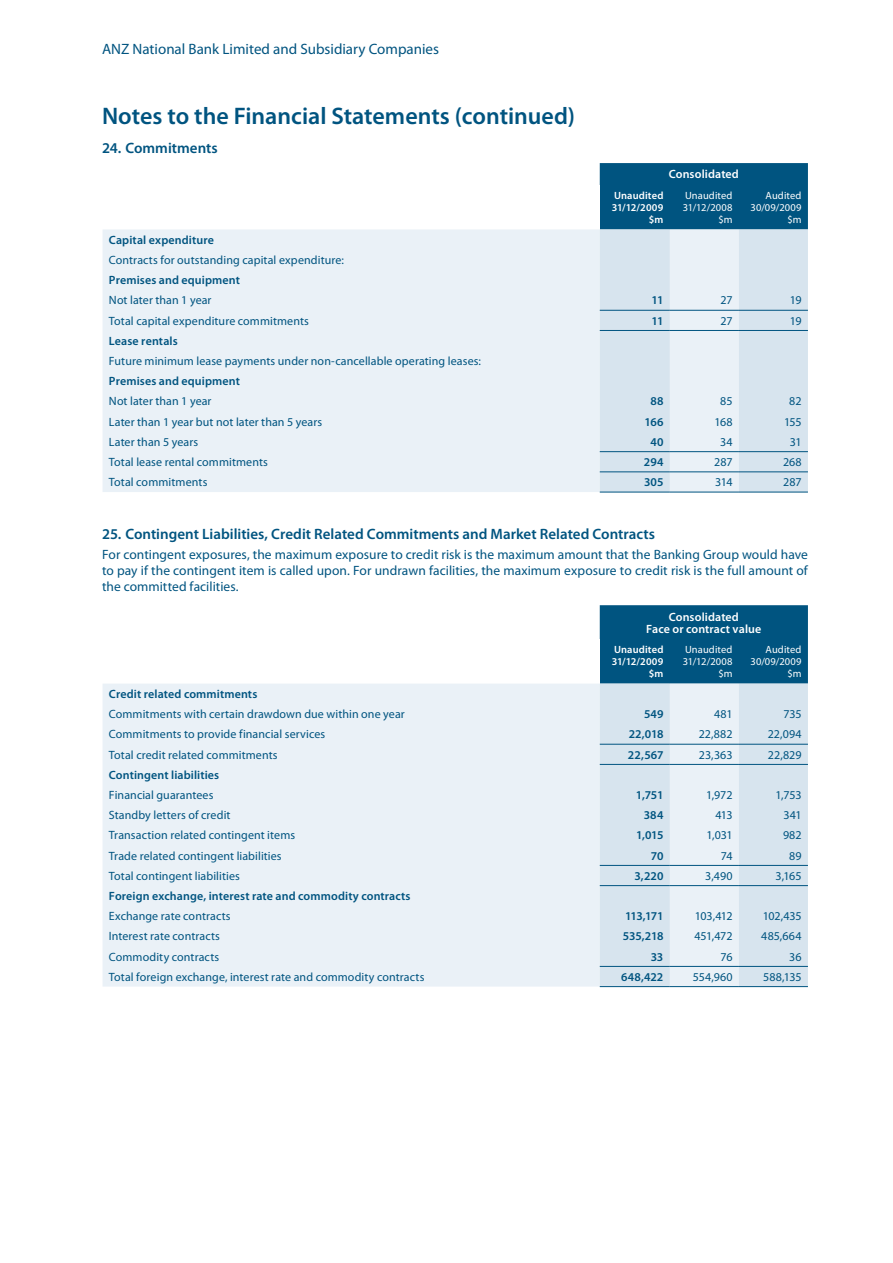
<style>
.page{position:relative;width:893px;height:1263px;background:#fff}
.page>*{position:absolute;margin:0;border:0;box-sizing:border-box;transform-origin:0 0}
.t1{font:600 24px "Myriad Pro";color:#005480}
.t2{font:600 15px "Myriad Pro";color:#005480}
.t3{font:15px "Myriad Pro";color:#005480}
.t4{font:13.5px/15.8px "Myriad Pro";letter-spacing:.005em;color:#005480;text-align:justify}
.t5{font:12px "Myriad Pro";letter-spacing:.005em;color:#005480}
.t6{font:600 12px "Myriad Pro";letter-spacing:.01em;color:#005480}
.t7{font:600 12px/12px "Myriad Pro";letter-spacing:.01em;color:#fff;text-align:center}
.t8{font:10.5px/12px "Myriad Pro";letter-spacing:.015em;color:#fff;text-align:right}
.t9{font:600 10.5px/12px "Myriad Pro";letter-spacing:.015em;color:#fff;text-align:right}
</style>
<div class="page">
<div style="left:600px;top:163px;width:208px;height:66px;background:#005480"></div>
<div style="left:103px;top:229px;width:497px;height:263px;background:#eaf1f7"></div>
<svg style="left:600px;top:229px;width:208px;height:263px;background:#dbe7f0"></svg>
<hr style="left:600px;top:451px;width:70px;height:1px;background:#005480">
<hr style="left:670px;top:451px;width:69px;height:1px;background:#005480">
<hr style="left:739px;top:451px;width:69px;height:1px;background:#005480">
<hr style="left:600px;top:471px;width:70px;height:1px;background:#005480">
<hr style="left:670px;top:471px;width:69px;height:1px;background:#005480">
<hr style="left:739px;top:471px;width:69px;height:1px;background:#005480">
<hr style="left:600px;top:492px;width:70px;height:1px;background:#005480">
<hr style="left:670px;top:492px;width:69px;height:1px;background:#005480">
<hr style="left:739px;top:492px;width:69px;height:1px;background:#005480">
<hr style="left:600px;top:310px;width:70px;height:1px;background:#005480">
<hr style="left:670px;top:310px;width:69px;height:1px;background:#005480">
<hr style="left:739px;top:310px;width:69px;height:1px;background:#005480">
<hr style="left:600px;top:330px;width:70px;height:1px;background:#005480">
<hr style="left:670px;top:330px;width:69px;height:1px;background:#005480">
<hr style="left:739px;top:330px;width:69px;height:1px;background:#005480">
<div style="left:600px;top:605px;width:208px;height:79px;background:#005480"></div>
<div style="left:103px;top:684px;width:497px;height:302px;background:#eaf1f7"></div>
<svg style="left:600px;top:684px;width:208px;height:302px;background:#dce7f0"></svg>
<hr style="left:600px;top:744px;width:70px;height:1px;background:#005480">
<hr style="left:670px;top:744px;width:69px;height:1px;background:#005480">
<hr style="left:739px;top:744px;width:69px;height:1px;background:#005480">
<hr style="left:600px;top:764px;width:70px;height:1px;background:#005480">
<hr style="left:670px;top:764px;width:69px;height:1px;background:#005480">
<hr style="left:739px;top:764px;width:69px;height:1px;background:#005480">
<hr style="left:600px;top:865px;width:70px;height:1px;background:#005480">
<hr style="left:670px;top:865px;width:69px;height:1px;background:#005480">
<hr style="left:739px;top:865px;width:69px;height:1px;background:#005480">
<hr style="left:600px;top:885px;width:70px;height:1px;background:#005480">
<hr style="left:670px;top:885px;width:69px;height:1px;background:#005480">
<hr style="left:739px;top:885px;width:69px;height:1px;background:#005480">
<hr style="left:600px;top:966px;width:70px;height:1px;background:#005480">
<hr style="left:670px;top:966px;width:69px;height:1px;background:#005480">
<hr style="left:739px;top:966px;width:69px;height:1px;background:#005480">
<hr style="left:600px;top:986px;width:70px;height:1px;background:#005480">
<hr style="left:670px;top:986px;width:69px;height:1px;background:#005480">
<hr style="left:739px;top:986px;width:69px;height:1px;background:#005480">
<p class="t3" style="left:102px;top:39px;width:338px">ANZ National Bank Limited and Subsidiary Companies</p>
<h1 class="t1" style="left:102px;top:101px;width:475px">Notes to the Financial Statements (continued)</h1>
<p class="t2" style="left:102px;top:138px;width:117px">24. Commitments</p>
<p class="t7" style="left:669px;top:168px;width:72px">Consolidated</p>
<p class="t9" style="left:612px;top:189px;width:53px">Unaudited<br>31/12/2009 $m</p>
<p class="t8" style="left:683px;top:189px;width:51px">Unaudited<br>31/12/2008 $m</p>
<p class="t8" style="left:751px;top:189px;width:52px">Audited<br>30/09/2009 $m</p>
<p class="t6" style="left:109px;top:232px;width:107px">Capital expenditure</p>
<p class="t5" style="left:109px;top:253px;width:236px">Contracts for outstanding capital expenditure:</p>
<p class="t6" style="left:109px;top:272px;width:133px">Premises and equipment</p>
<p class="t5" style="left:109px;top:293px;width:104px">Not later than 1 year</p>
<p class="t6" style="left:651px;top:293px;width:13px">11</p>
<p class="t5" style="left:720px;top:293px;width:14px">27</p>
<p class="t5" style="left:790px;top:293px;width:13px">19</p>
<p class="t5" style="left:109px;top:313px;width:202px">Total capital expenditure commitments</p>
<p class="t6" style="left:651px;top:313px;width:13px">11</p>
<p class="t5" style="left:720px;top:313px;width:14px">27</p>
<p class="t5" style="left:790px;top:313px;width:13px">19</p>
<p class="t6" style="left:109px;top:333px;width:70px">Lease rentals</p>
<p class="t5" style="left:109px;top:354px;width:374px">Future minimum lease payments under non-cancellable operating leases:</p>
<p class="t6" style="left:109px;top:373px;width:133px">Premises and equipment</p>
<p class="t5" style="left:109px;top:394px;width:104px">Not later than 1 year</p>
<p class="t6" style="left:650px;top:394px;width:15px">88</p>
<p class="t5" style="left:720px;top:394px;width:14px">85</p>
<p class="t5" style="left:789px;top:394px;width:14px">82</p>
<p class="t5" style="left:109px;top:414px;width:215px">Later than 1 year but not later than 5 years</p>
<p class="t6" style="left:644px;top:414px;width:21px">166</p>
<p class="t5" style="left:714px;top:414px;width:20px">168</p>
<p class="t5" style="left:784px;top:414px;width:19px">155</p>
<p class="t5" style="left:109px;top:434px;width:91px">Later than 5 years</p>
<p class="t6" style="left:650px;top:434px;width:15px">40</p>
<p class="t5" style="left:720px;top:434px;width:14px">34</p>
<p class="t5" style="left:790px;top:434px;width:13px">31</p>
<p class="t5" style="left:109px;top:454px;width:161px">Total lease rental commitments</p>
<p class="t6" style="left:644px;top:454px;width:21px">294</p>
<p class="t5" style="left:714px;top:454px;width:20px">287</p>
<p class="t5" style="left:783px;top:454px;width:20px">268</p>
<p class="t5" style="left:109px;top:475px;width:100px">Total commitments</p>
<p class="t6" style="left:644px;top:474px;width:21px">305</p>
<p class="t5" style="left:715px;top:475px;width:19px">314</p>
<p class="t5" style="left:783px;top:475px;width:20px">287</p>
<p class="t2" style="left:102px;top:525px;width:555px">25. Contingent Liabilities, Credit Related Commitments and Market Related Contracts</p>
<p class="t4" style="left:102px;top:547px;width:707px">For contingent exposures, the maximum exposure to credit risk is the maximum amount that the Banking Group would have to pay if the contingent item is called upon. For undrawn facilities, the maximum exposure to credit risk is the full amount of the committed facilities.</p>
<p class="t7" style="left:646px;top:610px;width:117px">Consolidated<br>Face or contract value</p>
<p class="t9" style="left:612px;top:643px;width:53px">Unaudited<br>31/12/2009 $m</p>
<p class="t8" style="left:683px;top:643px;width:51px">Unaudited<br>31/12/2008 $m</p>
<p class="t8" style="left:751px;top:643px;width:52px">Audited<br>30/09/2009 $m</p>
<p class="t6" style="left:109px;top:686px;width:150px">Credit related commitments</p>
<p class="t5" style="left:109px;top:707px;width:297px">Commitments with certain drawdown due within one year</p>
<p class="t6" style="left:644px;top:706px;width:21px">549</p>
<p class="t5" style="left:714px;top:707px;width:20px">481</p>
<p class="t5" style="left:783px;top:707px;width:20px">735</p>
<p class="t5" style="left:109px;top:727px;width:218px">Commitments to provide financial services</p>
<p class="t6" style="left:629px;top:727px;width:36px">22,018</p>
<p class="t5" style="left:699px;top:727px;width:35px">22,882</p>
<p class="t5" style="left:768px;top:727px;width:35px">22,094</p>
<p class="t5" style="left:109px;top:747px;width:170px">Total credit related commitments</p>
<p class="t6" style="left:628px;top:747px;width:37px">22,567</p>
<p class="t5" style="left:699px;top:747px;width:35px">23,363</p>
<p class="t5" style="left:768px;top:747px;width:35px">22,829</p>
<p class="t6" style="left:109px;top:767px;width:112px">Contingent liabilities</p>
<p class="t5" style="left:109px;top:787px;width:106px">Financial guarantees</p>
<p class="t6" style="left:636px;top:787px;width:29px">1,751</p>
<p class="t5" style="left:706px;top:787px;width:28px">1,972</p>
<p class="t5" style="left:775px;top:787px;width:28px">1,753</p>
<p class="t5" style="left:109px;top:808px;width:123px">Standby letters of credit</p>
<p class="t6" style="left:644px;top:807px;width:21px">384</p>
<p class="t5" style="left:715px;top:808px;width:19px">413</p>
<p class="t5" style="left:783px;top:808px;width:19px">341</p>
<p class="t5" style="left:109px;top:828px;width:188px">Transaction related contingent items</p>
<p class="t6" style="left:636px;top:828px;width:29px">1,015</p>
<p class="t5" style="left:706px;top:828px;width:28px">1,031</p>
<p class="t5" style="left:783px;top:828px;width:20px">982</p>
<p class="t5" style="left:109px;top:848px;width:174px">Trade related contingent liabilities</p>
<p class="t6" style="left:651px;top:848px;width:14px">70</p>
<p class="t5" style="left:721px;top:848px;width:13px">74</p>
<p class="t5" style="left:789px;top:848px;width:14px">89</p>
<p class="t5" style="left:109px;top:868px;width:132px">Total contingent liabilities</p>
<p class="t6" style="left:634px;top:868px;width:31px">3,220</p>
<p class="t5" style="left:705px;top:868px;width:29px">3,490</p>
<p class="t5" style="left:776px;top:868px;width:27px">3,165</p>
<p class="t6" style="left:109px;top:888px;width:303px">Foreign exchange, interest rate and commodity contracts</p>
<p class="t5" style="left:109px;top:909px;width:123px">Exchange rate contracts</p>
<p class="t6" style="left:625px;top:908px;width:40px">113,171</p>
<p class="t5" style="left:695px;top:909px;width:39px">103,412</p>
<p class="t5" style="left:763px;top:909px;width:40px">102,435</p>
<p class="t5" style="left:109px;top:929px;width:113px">Interest rate contracts</p>
<p class="t6" style="left:623px;top:929px;width:42px">535,218</p>
<p class="t5" style="left:694px;top:929px;width:40px">451,472</p>
<p class="t5" style="left:761px;top:929px;width:42px">485,664</p>
<p class="t5" style="left:109px;top:949px;width:112px">Commodity contracts</p>
<p class="t6" style="left:651px;top:949px;width:14px">33</p>
<p class="t5" style="left:721px;top:949px;width:13px">76</p>
<p class="t5" style="left:789px;top:949px;width:14px">36</p>
<p class="t5" style="left:109px;top:969px;width:317px">Total foreign exchange, interest rate and commodity contracts</p>
<p class="t6" style="left:621px;top:969px;width:44px">648,422</p>
<p class="t5" style="left:693px;top:969px;width:41px">554,960</p>
<p class="t5" style="left:763px;top:969px;width:40px">588,135</p>
</div>
